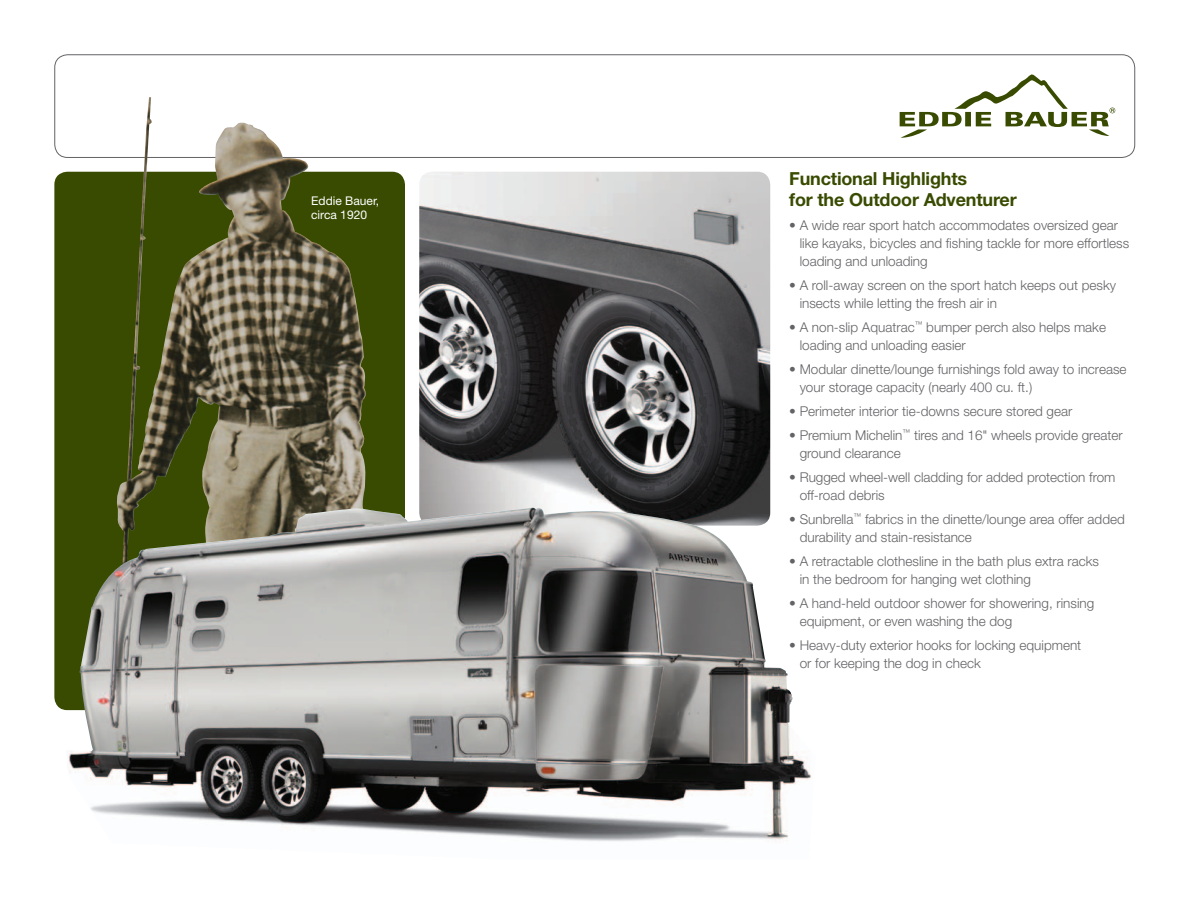
<style>
.page{position:relative;width:1188px;height:918px;background:#fff}
.page>*{position:absolute;margin:0;border:0;box-sizing:border-box;transform-origin:0 0}
.t1{font:700 18px/21px "Helvetica Neue LT Std";letter-spacing:-.01em;color:#394b00}
.t2{font:300 13.5px/18px "Helvetica Neue LT Std";color:#636366}
.t3{font:12px "Helvetica Neue LT Std";color:#fff}
</style>
<div class="page">
<div style="left:54px;top:172px;width:351px;height:538px;background:#394b00;border-radius:13px"></div>
<div style="left:54px;top:54px;width:1081px;height:104px;border:1px solid #636366;border-radius:13px"></div>
<img style="left:419px;top:172px;width:351px;height:335px">
<svg style="left:900px;top:74px;width:215px;height:64px"></svg>
<img style="left:116px;top:97px;width:261px;height:410px">
<img style="left:66px;top:507px;width:746px;height:334px">
<p class="t3" style="left:311px;top:194px;width:70px">Eddie Bauer,</p>
<p class="t3" style="left:311px;top:207px;width:57px">circa 1920</p>
<p class="t1" style="left:789px;top:167px;width:229px">Functional Highlights<br>for the Outdoor Adventurer</p>
<p class="t2" style="left:800px;top:215px;width:331px;text-indent:-11px">• A wide rear sport hatch accommodates oversized gear like kayaks, bicycles and fishing tackle for more effortless loading and unloading</p>
<p class="t2" style="left:800px;top:275px;width:318px;text-indent:-11px">• A roll-away screen on the sport hatch keeps out pesky insects while letting the fresh air in</p>
<p class="t2" style="left:800px;top:317px;width:308px;text-indent:-11px">• A non-slip Aquatrac<sup>™</sup> bumper perch also helps make loading and unloading easier</p>
<p class="t2" style="left:800px;top:359px;width:328px;text-indent:-11px">• Modular dinette/lounge furnishings fold away to increase your storage capacity (nearly 400 cu. ft.)</p>
<p class="t2" style="left:789px;top:401px;width:285px">• Perimeter interior tie-downs secure stored gear</p>
<p class="t2" style="left:800px;top:425px;width:324px;text-indent:-11px">• Premium Michelin<sup>™</sup> tires and 16" wheels provide greater ground clearance</p>
<p class="t2" style="left:800px;top:467px;width:317px;text-indent:-11px">• Rugged wheel-well cladding for added protection from off-road debris</p>
<p class="t2" style="left:800px;top:509px;width:327px;text-indent:-11px">• Sunbrella<sup>™</sup> fabrics in the dinette/lounge area offer added durability and stain-resistance</p>
<p class="t2" style="left:800px;top:551px;width:301px;text-indent:-11px">• A retractable clothesline in the bath plus extra racks in the bedroom for hanging wet clothing</p>
<p class="t2" style="left:800px;top:593px;width:296px;text-indent:-11px">• A hand-held outdoor shower for showering, rinsing equipment, or even washing the dog</p>
<p class="t2" style="left:800px;top:635px;width:283px;text-indent:-11px">• Heavy-duty exterior hooks for locking equipment or for keeping the dog in check</p>
</div>
